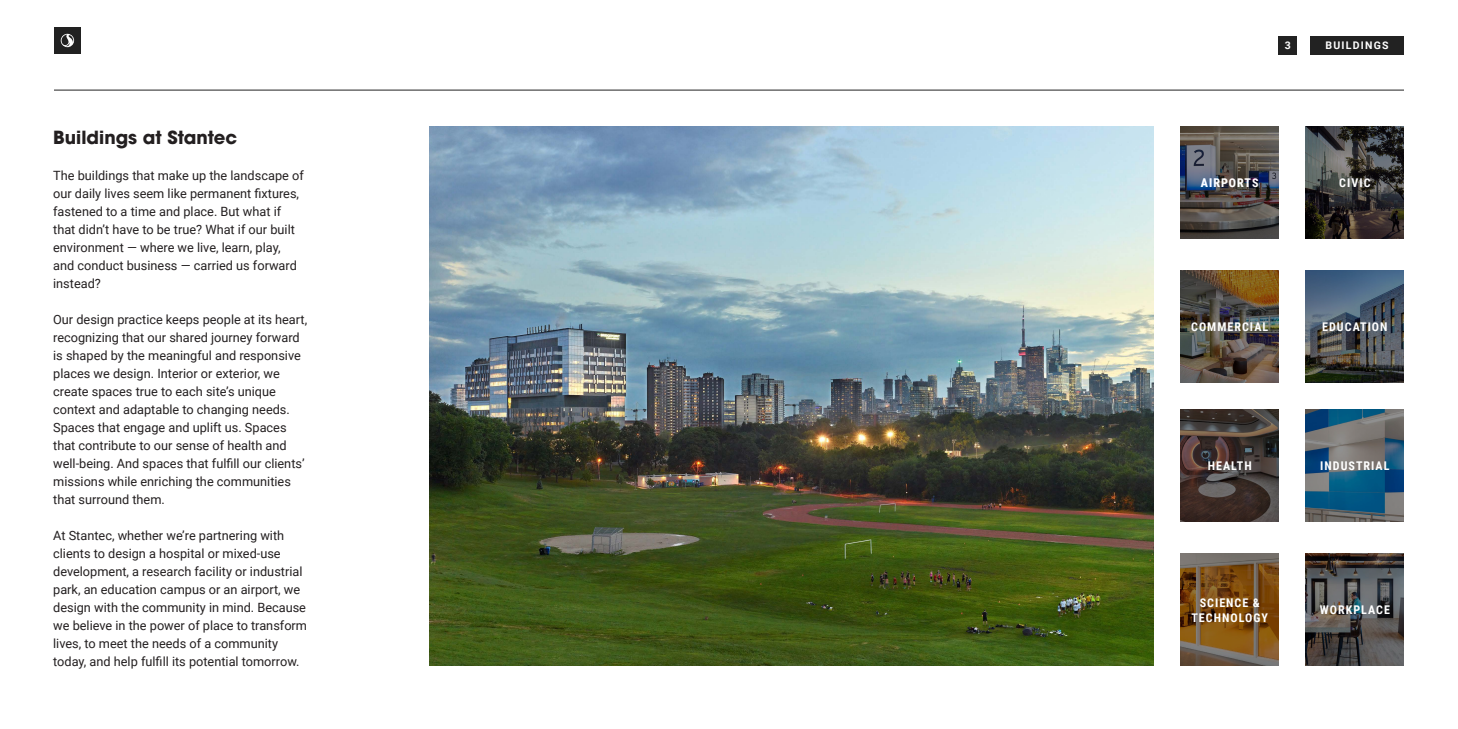
<style>
.page{position:relative;width:1458px;height:729px;background:#fff}
.page>*{position:absolute;margin:0;border:0;box-sizing:border-box;transform-origin:0 0}
.Story_Intro_1{font:700 18px "ITC Avant Garde Pro";color:#231f20}
.Body{font:12.75px/18px "Roboto";color:#231f20}
.Heading_1{font:700 12px/15px "Roboto Condensed";letter-spacing:.085em;color:#fff;text-align:center}
.t1{font:700 10.5px "Roboto";letter-spacing:.115em;color:#fff}
</style>
<div class="page">
<svg style="left:1181px;top:410px;width:98px;height:112px;background:#443835"></svg>
<img style="left:1181px;top:270px;width:98px;height:112px">
<svg style="left:1181px;top:554px;width:98px;height:112px;background:#775327"></svg>
<svg style="left:1306px;top:126px;width:98px;height:112px;background:#393736"></svg>
<svg style="left:1306px;top:410px;width:98px;height:112px;background:#436478"></svg>
<img style="left:1306px;top:270px;width:98px;height:112px">
<svg style="left:1306px;top:554px;width:98px;height:112px;background:#4b4a49"></svg>
<img style="left:430px;top:126px;width:724px;height:540px">
<img style="left:1181px;top:126px;width:98px;height:112px">
<div style="left:54px;top:27px;width:27px;height:27px;background:#212121"></div>
<svg style="left:60px;top:34px;width:14px;height:13px"></svg>
<div style="left:1310px;top:36px;width:94px;height:18px;background:#222"></div>
<div style="left:1279px;top:36px;width:18px;height:18px;background:#222"></div>
<hr style="left:54px;top:90px;width:1350px;height:1px;background:#222">
<p class="Story_Intro_1" style="left:53px;top:125px;width:186px">Buildings at Stantec</p>
<p class="Body" style="left:53px;top:166px;width:252px">The buildings that make up the landscape of our daily lives seem like permanent fixtures, fastened to a time and place. But what if that didn’t have to be true? What if our built environment — where we live, learn, play, and conduct business — carried us forward instead?</p>
<p class="Body" style="left:53px;top:310px;width:255px">Our design practice keeps people at its heart, recognizing that our shared journey forward is shaped by the meaningful and responsive places we design. Interior or exterior, we create spaces true to each site’s unique context and adaptable to changing needs.<br>Spaces that engage and uplift us. Spaces that contribute to our sense of health and well-being. And spaces that fulfill our clients’ missions while enriching the communities that surround them.</p>
<p class="Body" style="left:53px;top:526px;width:255px">At Stantec, whether we’re partnering with clients to design a hospital or mixed-use development, a research facility or industrial park, an education campus or an airport, we design with the community in mind. Because we believe in the power of place to transform lives, to meet the needs of a community today, and help fulfill its potential tomorrow.</p>
<p class="t1" style="left:1285px;top:38px;width:8px">3</p>
<p class="t1" style="left:1326px;top:38px;width:64px">BUILDINGS</p>
<p class="Heading_1" style="left:1201px;top:174px;width:59px">AIRPORTS</p>
<p class="Heading_1" style="left:1339px;top:174px;width:33px">CIVIC</p>
<p class="Heading_1" style="left:1191px;top:319px;width:79px">COMMERCIAL</p>
<p class="Heading_1" style="left:1322px;top:319px;width:67px">EDUCATION</p>
<p class="Heading_1" style="left:1208px;top:458px;width:45px">HEALTH</p>
<p class="Heading_1" style="left:1191px;top:595px;width:78px">SCIENCE &amp;<br>TECHNOLOGY</p>
<p class="Heading_1" style="left:1320px;top:458px;width:71px">INDUSTRIAL</p>
<p class="Heading_1" style="left:1320px;top:602px;width:72px">WORKPLACE</p>
</div>
